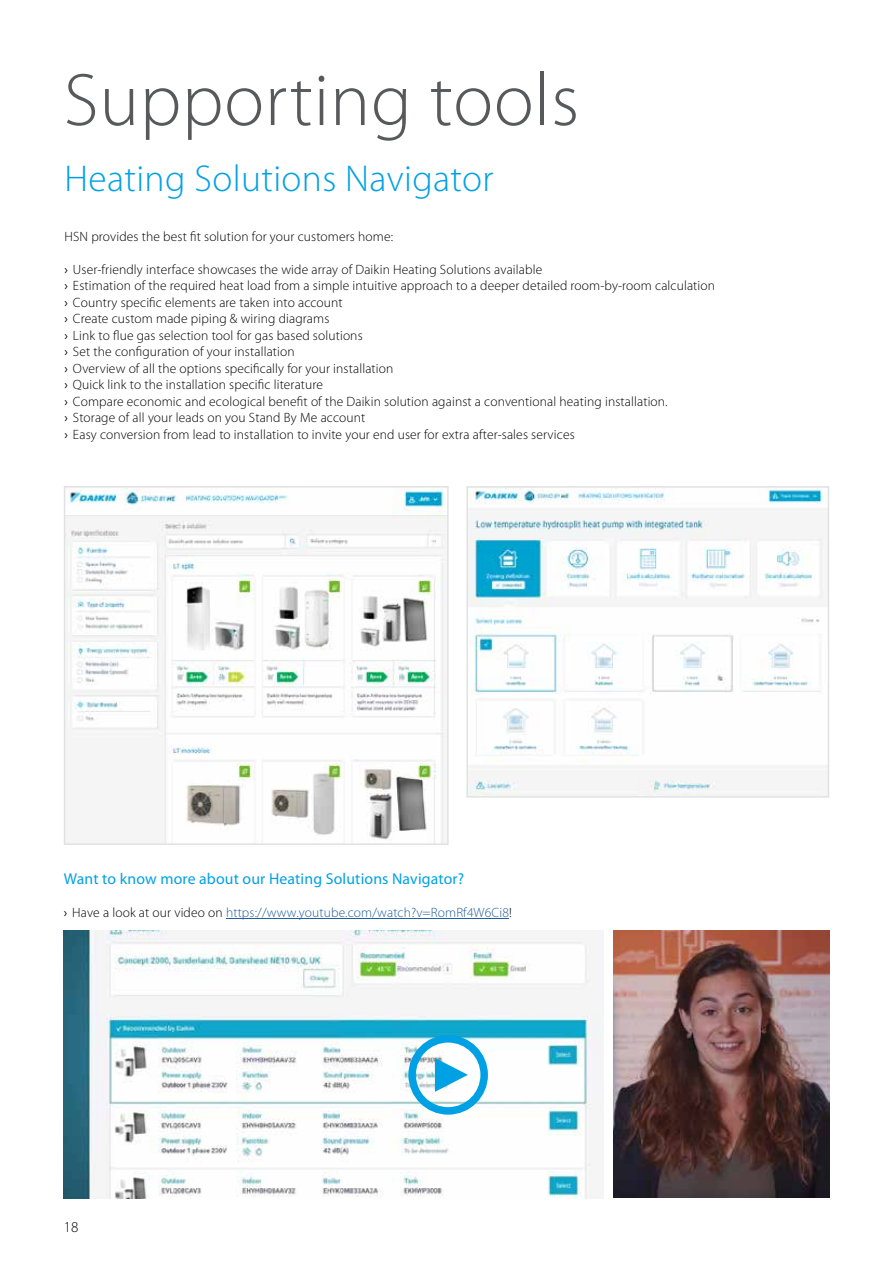
<style>
.page{position:relative;width:893px;height:1263px;background:#fff}
.page>*{position:absolute;margin:0;border:0;box-sizing:border-box;transform-origin:0 0}
.t1{font:300 75px "Myriad Pro";letter-spacing:.01em;color:#58595b}
.t2{font:300 37.5px "Myriad Pro";letter-spacing:.01em;color:#00a1e4}
.t3{font:15.75px "Myriad Pro";letter-spacing:.01em;color:#00a1e4}
.t4{font:300 15px "Myriad Pro";color:#000}
.t5{font:300 13.5px/16.5px "Myriad Pro";letter-spacing:.01em;color:#000}
.t6{font:300 13.5px "Myriad Pro";letter-spacing:.01em;color:#215e9e}
.s1{font-weight:400}
.s2{font-weight:400;color:#000}
.s3{color:#000}
</style>
<div class="page">
<img style="left:468px;top:488px;width:359px;height:307px">
<div style="left:466px;top:486px;width:363px;height:311px;border:1px solid #e0e1e2"></div>
<img style="left:66px;top:488px;width:381px;height:355px">
<div style="left:64px;top:486px;width:385px;height:359px;border:1px solid #e0e1e2"></div>
<img style="left:64px;top:930px;width:540px;height:268px">
<div style="left:408px;top:1035px;width:80px;height:80px;border:8px solid #00a1e4;border-radius:50%"></div>
<svg style="left:434px;top:1057px;width:34px;height:36px"></svg>
<img style="left:613px;top:930px;width:216px;height:268px">
<hr style="left:226px;top:918px;width:283px;height:1px;background:#215e9e">
<h1 class="t1" style="left:64px;top:69px;width:517px">Supporting tools</h1>
<h2 class="t2" style="left:64px;top:163px;width:431px">Heating Solutions Navigator</h2>
<p class="t5" style="left:64px;top:229px;width:330px">HSN provides the best fit solution for your customers home:</p>
<p class="t5" style="left:64px;top:262px;width:652px"><span class="s1">›</span> User-friendly interface showcases the wide array of Daikin Heating Solutions available<br><span class="s1">›</span> Estimation of the required heat load from a simple intuitive approach to a deeper detailed room-by-room calculation <span class="s1">›</span> Country specific elements are taken into account<br><span class="s1">›</span> Create custom made piping &amp; wiring diagrams<br><span class="s1">›</span> Link to flue gas selection tool for gas based solutions<br><span class="s1">›</span> Set the configuration of your installation<br><span class="s1">›</span> Overview of all the options specifically for your installation<br><span class="s1">›</span> Quick link to the installation specific literature<br><span class="s1">›</span> Compare economic and ecological benefit of the Daikin solution against a conventional heating installation.<br><span class="s1">›</span> Storage of all your leads on you Stand By Me account<br><span class="s1">›</span> Easy conversion from lead to installation to invite your end user for extra after-sales services</p>
<p class="t3" style="left:64px;top:871px;width:402px">Want to know more about our Heating Solutions Navigator?</p>
<p class="t6" style="left:64px;top:907px;width:450px"><span class="s2">›</span> <span class="s3">Have a look at our video on</span> https://www.youtube.com/watch?v=RomRf4W6Ci8<span class="s3">!</span></p>
<p class="t4" style="left:64px;top:1221px;width:16px">18</p>
</div>
